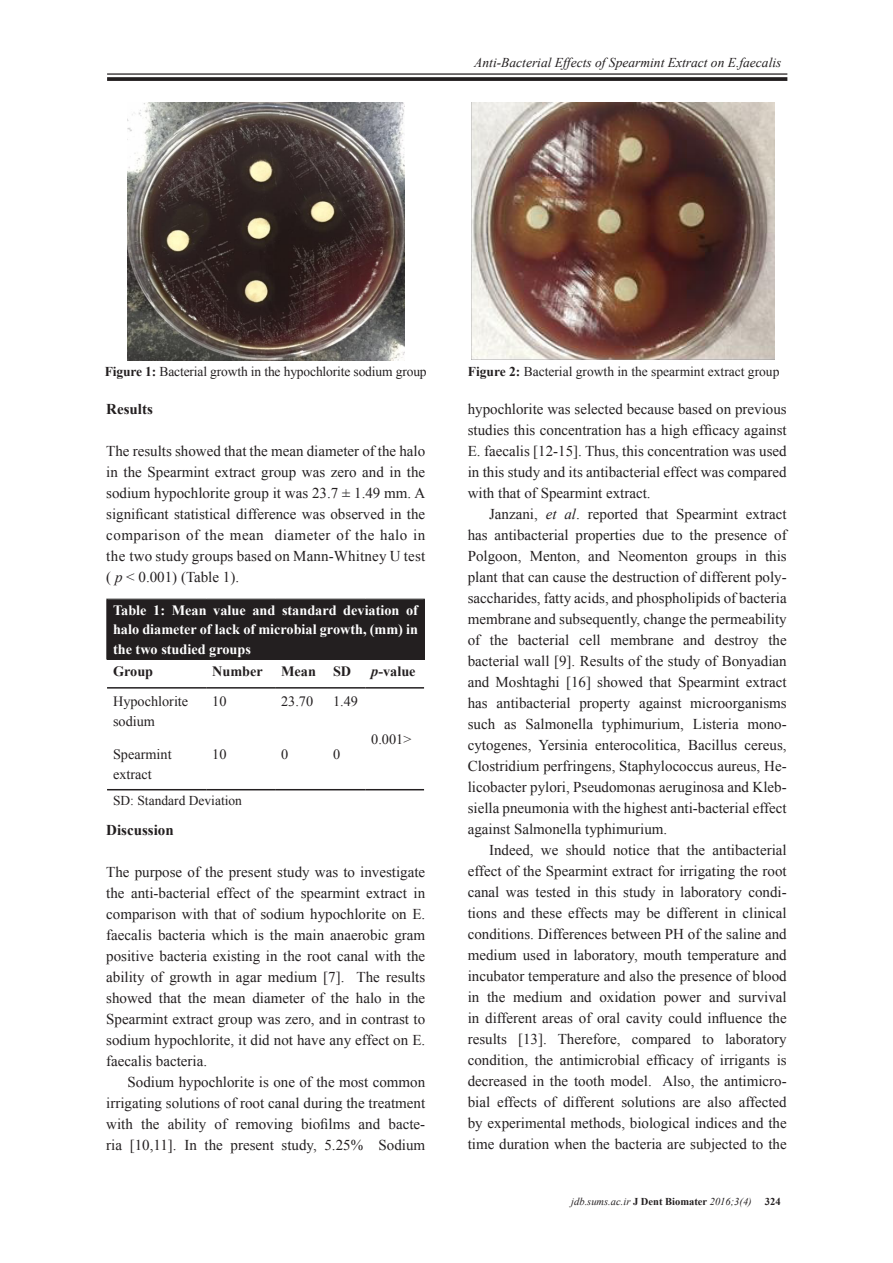
<style>
.page{position:relative;width:893px;height:1263px;background:#fff}
.page>*{position:absolute;margin:0;border:0;box-sizing:border-box;transform-origin:0 0}
.t1{font:15px/21px "Times New Roman";color:#231f20;text-align:justify}
.t2{font:700 15px "Times New Roman";color:#231f20}
.t3{font:700 14.25px/19.5px "Times New Roman";color:#fff;text-align:justify}
.t4{font:14.25px/19.5px "Times New Roman";color:#231f20}
.t5{font:700 14.25px "Times New Roman";color:#231f20}
.t6{font:13.5px "Times New Roman";color:#231f20}
.t7{font:italic 13.5px "Times New Roman";color:#231f20}
.t8{font:italic 10.5px "Times New Roman";color:#231f20}
.t9{font:700 10.5px "Times New Roman";color:#231f20}
.s1{font-weight:700}
.s2{font-style:italic}
.s3{font-weight:700;font-style:normal}
</style>
<div class="page">
<hr style="left:107px;top:73px;width:680px;height:2px;background:#231f20">
<svg style="left:107px;top:77px;width:680px;height:4px;background:#302c2d"></svg>
<div style="left:107px;top:599px;width:317px;height:60px;background:#231f20"></div>
<hr style="left:106px;top:598px;width:100px;height:1px;background:#7f7f7f">
<hr style="left:206px;top:598px;width:69px;height:1px;background:#7f7f7f">
<hr style="left:275px;top:598px;width:52px;height:1px;background:#7f7f7f">
<hr style="left:327px;top:598px;width:38px;height:1px;background:#7f7f7f">
<hr style="left:365px;top:598px;width:60px;height:1px;background:#7f7f7f">
<hr style="left:106px;top:599px;width:2px;height:60px;background:#231f20">
<hr style="left:423px;top:599px;width:2px;height:60px;background:#231f20">
<hr style="left:107px;top:687px;width:99px;height:2px;background:#231f20">
<hr style="left:206px;top:687px;width:69px;height:2px;background:#231f20">
<hr style="left:275px;top:687px;width:52px;height:2px;background:#231f20">
<hr style="left:327px;top:687px;width:38px;height:2px;background:#231f20">
<hr style="left:365px;top:687px;width:59px;height:2px;background:#231f20">
<hr style="left:107px;top:789px;width:99px;height:1px;background:#231f20">
<hr style="left:206px;top:789px;width:69px;height:1px;background:#231f20">
<hr style="left:275px;top:789px;width:52px;height:1px;background:#231f20">
<hr style="left:327px;top:789px;width:38px;height:1px;background:#231f20">
<hr style="left:365px;top:789px;width:59px;height:1px;background:#231f20">
<img style="left:127px;top:103px;width:278px;height:258px">
<img style="left:471px;top:103px;width:303px;height:257px">
<p class="t7" style="left:474px;top:54px;width:309px">Anti-Bacterial Effects of Spearmint Extract on E.faecalis</p>
<p class="t6" style="left:105px;top:362px;width:323px"><span class="s1">Figure 1:</span> Bacterial growth in the hypochlorite sodium group</p>
<p class="t6" style="left:468px;top:362px;width:313px"><span class="s1">Figure 2:</span> Bacterial growth in the spearmint extract group</p>
<p class="t2" style="left:106px;top:399px;width:48px">Results</p>
<p class="t1" style="left:106px;top:440px;width:320px">The results showed that the mean diameter of the halo in the Spearmint extract group was zero and in the sodium hypochlorite group it was 23.7 ± 1.49 mm. A significant statistical difference was observed in the comparison of the mean diameter of the halo in the two study groups based on Mann-Whitney U test ( <span class="s2">p</span> &lt; 0.001) (Table 1).</p>
<p class="t1" style="left:468px;top:399px;width:320px">hypochlorite was selected because based on previous studies this concentration has a high efficacy against E. faecalis [12-15]. Thus, this concentration was used in this study and its antibacterial effect was compared with that of Spearmint extract.</p>
<p class="t1" style="left:468px;top:504px;width:320px;text-indent:21px">Janzani, <span class="s2">et al</span>. reported that Spearmint extract has antibacterial properties due to the presence of Polgoon, Menton, and Neomenton groups in this plant that can cause the destruction of different poly&shy;saccharides, fatty acids, and phospholipids of bacteria membrane and subsequently, change the permeability of the bacterial cell membrane and destroy the bacterial wall [9]. Results of the study of Bonyadian and Moshtaghi [16] showed that Spearmint extract has antibacterial property against microorganisms such as Salmonella typhimurium, Listeria mono&shy;cytogenes, Yersinia enterocolitica, Bacillus cereus, Clostridium perfringens, Staphylococcus aureus, He&shy;licobacter pylori, Pseudomonas aeruginosa and Kleb&shy;siella pneumonia with the highest anti-bacterial effect against Salmonella typhimurium.</p>
<p class="t1" style="left:468px;top:840px;width:320px;text-indent:21px">Indeed, we should notice that the antibacterial effect of the Spearmint extract for irrigating the root canal was tested in this study in laboratory condi&shy;tions and these effects may be different in clinical conditions. Differences between PH of the saline and medium used in laboratory, mouth temperature and incubator temperature and also the presence of blood in the medium and oxidation power and survival in different areas of oral cavity could influence the results [13]. Therefore, compared to laboratory condition, the antimicrobial efficacy of irrigants is decreased in the tooth model. Also, the antimicro&shy;bial effects of different solutions are also affected by experimental methods, biological indices and the time duration when the bacteria are subjected to the</p>
<p class="t3" style="left:113px;top:600px;width:307px">Table 1: Mean value and standard deviation of halo diameter of lack of microbial growth, (mm) in the two studied groups</p>
<p class="t5" style="left:113px;top:661px;width:42px">Group</p>
<p class="t5" style="left:212px;top:661px;width:52px">Number</p>
<p class="t5" style="left:281px;top:661px;width:36px">Mean</p>
<p class="t5" style="left:333px;top:661px;width:20px">SD</p>
<p class="t5" style="left:371px;top:661px;width:46px"><span class="s2">p</span>-value</p>
<p class="t4" style="left:113px;top:691px;width:77px">Hypochlorite sodium</p>
<p class="t4" style="left:212px;top:691px;width:16px">10</p>
<p class="t4" style="left:281px;top:691px;width:34px">23.70</p>
<p class="t4" style="left:333px;top:691px;width:26px">1.49</p>
<p class="t4" style="left:371px;top:729px;width:42px">0.001&lt;</p>
<p class="t4" style="left:113px;top:744px;width:60px">Spearmint extract</p>
<p class="t4" style="left:212px;top:744px;width:16px">10</p>
<p class="t4" style="left:281px;top:744px;width:9px">0</p>
<p class="t4" style="left:333px;top:744px;width:9px">0</p>
<p class="t6" style="left:113px;top:791px;width:130px">SD: Standard Deviation</p>
<p class="t2" style="left:106px;top:820px;width:69px">Discussion</p>
<p class="t1" style="left:106px;top:861px;width:320px">The purpose of the present study was to investigate the anti-bacterial effect of the spearmint extract in comparison with that of sodium hypochlorite on E. faecalis bacteria which is the main anaerobic gram positive bacteria existing in the root canal with the ability of growth in agar medium [7]. The results showed that the mean diameter of the halo in the Spearmint extract group was zero, and in contrast to sodium hypochlorite, it did not have any effect on E. faecalis bacteria.</p>
<p class="t1" style="left:106px;top:1071px;width:320px;text-indent:21px">Sodium hypochlorite is one of the most common irrigating solutions of root canal during the treatment with the ability of removing biofilms and bacte&shy;ria [10,11]. In the present study, 5.25% Sodium</p>
<p class="t8" style="left:571px;top:1194px;width:182px">jdb.sums.ac.ir <span class="s3">J Dent Biomater</span> 2016;3(4)</p>
<p class="t9" style="left:765px;top:1194px;width:17px">324</p>
</div>
